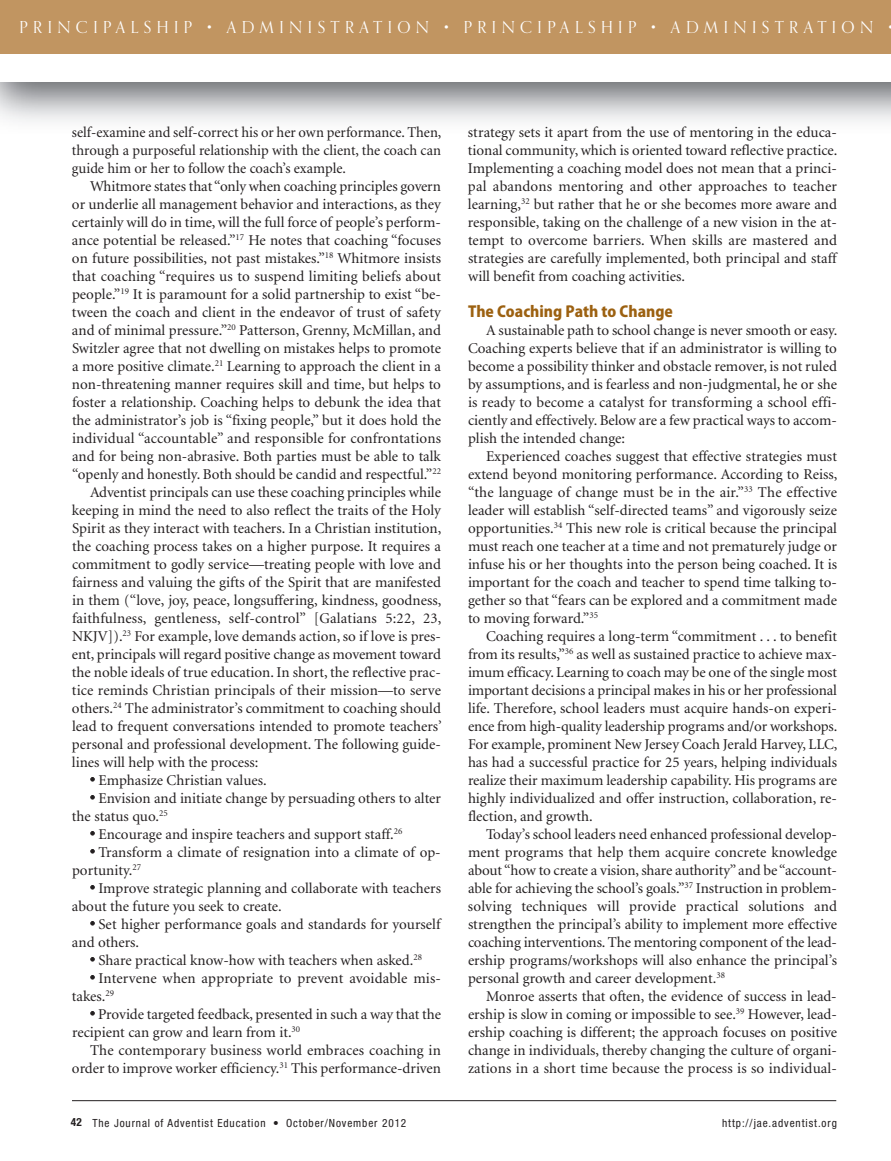
<style>
.page{position:relative;width:891px;height:1161px;background:#fff}
.page>*{position:absolute;margin:0;border:0;box-sizing:border-box;transform-origin:0 0}
.t1{font:16.5px "Orpheus";letter-spacing:.33em;color:#fff}
.t2{font:15px/18px "Minion";color:#231f20;text-align:justify}
.t3{font:800 15px "Koz Go Pro";color:#9c6111}
.t4{font:condensed 11.25px "Helvetica Neue";letter-spacing:.08em;color:#231f20}
.s1{font-weight:700}
</style>
<div class="page">
<div style="left:0;top:0;width:891px;height:54px;background:#c19561"></div>
<hr style="left:72px;top:1100px;width:764px;height:1px;background:#231f20">
<p class="t1" style="left:20px;top:17px;width:875px">PRINCIPALSHIP • ADMINISTRATION • PRINCIPALSHIP • ADMINISTRATION •</p>
<p class="t2" style="left:72px;top:124px;width:371px">self-examine and self-correct his or her own performance. Then, through a purposeful relationship with the client, the coach can guide him or her to follow the coach’s example.</p>
<p class="t2" style="left:90px;top:178px;width:352px">Whitmore states that “only when coaching principles govern</p>
<p class="t2" style="left:72px;top:196px;width:370px">or underlie all management behavior and interactions, as they</p>
<p class="t2" style="left:72px;top:214px;width:371px">certainly will do in time, will the full force of people’s perform-</p>
<p class="t2" style="left:72px;top:232px;width:371px">ance potential be released.”<sup>17</sup> He notes that coaching “focuses</p>
<p class="t2" style="left:72px;top:250px;width:371px">on future possibilities, not past mistakes.”<sup>18</sup> Whitmore insists</p>
<p class="t2" style="left:72px;top:268px;width:370px">that coaching “requires us to suspend limiting beliefs about</p>
<p class="t2" style="left:72px;top:286px;width:370px">people.”<sup>19</sup> It is paramount for a solid partnership to exist “be-</p>
<p class="t2" style="left:72px;top:304px;width:370px">tween the coach and client in the endeavor of trust of safety</p>
<p class="t2" style="left:72px;top:322px;width:370px">and of minimal pressure.”<sup>20</sup> Patterson, Grenny, McMillan, and</p>
<p class="t2" style="left:72px;top:340px;width:371px">Switzler agree that not dwelling on mistakes helps to promote</p>
<p class="t2" style="left:72px;top:358px;width:371px">a more positive climate.<sup>21</sup> Learning to approach the client in a</p>
<p class="t2" style="left:72px;top:376px;width:371px">non-threatening manner requires skill and time, but helps to</p>
<p class="t2" style="left:72px;top:394px;width:370px">foster a relationship. Coaching helps to debunk the idea that</p>
<p class="t2" style="left:72px;top:412px;width:370px">the administrator’s job is “fixing people,” but it does hold the</p>
<p class="t2" style="left:72px;top:430px;width:370px">individual “accountable” and responsible for confrontations</p>
<p class="t2" style="left:72px;top:448px;width:371px">and for being non-abrasive. Both parties must be able to talk</p>
<p class="t2" style="left:72px;top:466px;width:370px">“openly and honestly. Both should be candid and respectful.”<sup>22</sup></p>
<p class="t2" style="left:90px;top:484px;width:352px">Adventist principals can use these coaching principles while</p>
<p class="t2" style="left:72px;top:502px;width:371px">keeping in mind the need to also reflect the traits of the Holy</p>
<p class="t2" style="left:72px;top:520px;width:371px">Spirit as they interact with teachers. In a Christian institution,</p>
<p class="t2" style="left:72px;top:538px;width:370px">the coaching process takes on a higher purpose. It requires a</p>
<p class="t2" style="left:72px;top:556px;width:371px">commitment to godly service—treating people with love and</p>
<p class="t2" style="left:72px;top:574px;width:371px">fairness and valuing the gifts of the Spirit that are manifested</p>
<p class="t2" style="left:72px;top:592px;width:371px">in them (“love, joy, peace, longsuffering, kindness, goodness,</p>
<p class="t2" style="left:72px;top:610px;width:371px">faithfulness, gentleness, self-control” [Galatians 5:22, 23,</p>
<p class="t2" style="left:72px;top:628px;width:370px">NKJV]).<sup>23</sup> For example, love demands action, so if love is pres-</p>
<p class="t2" style="left:72px;top:646px;width:371px">ent, principals will regard positive change as movement toward</p>
<p class="t2" style="left:72px;top:664px;width:370px">the noble ideals of true education. In short, the reflective prac-</p>
<p class="t2" style="left:72px;top:682px;width:370px">tice reminds Christian principals of their mission—to serve</p>
<p class="t2" style="left:72px;top:700px;width:371px">others.<sup>24</sup> The administrator’s commitment to coaching should</p>
<p class="t2" style="left:72px;top:718px;width:371px">lead to frequent conversations intended to promote teachers’</p>
<p class="t2" style="left:72px;top:736px;width:370px">personal and professional development. The following guide-</p>
<p class="t2" style="left:72px;top:754px;width:188px">lines will help with the process:</p>
<p class="t2" style="left:90px;top:772px;width:178px"><span class="s1">•</span> Emphasize Christian values.</p>
<p class="t2" style="left:72px;top:790px;width:371px;text-indent:18px"><span class="s1">•</span> Envision and initiate change by persuading others to alter the status quo.<sup>25</sup></p>
<p class="t2" style="left:90px;top:826px;width:314px"><span class="s1">•</span> Encourage and inspire teachers and support staff.<sup>26</sup></p>
<p class="t2" style="left:72px;top:844px;width:370px;text-indent:18px"><span class="s1">•</span> Transform a climate of resignation into a climate of op&shy;portunity.<sup>27</sup></p>
<p class="t2" style="left:72px;top:880px;width:370px;text-indent:18px"><span class="s1">•</span> Improve strategic planning and collaborate with teachers about the future you seek to create.</p>
<p class="t2" style="left:72px;top:916px;width:370px;text-indent:18px"><span class="s1">•</span> Set higher performance goals and standards for yourself and others.</p>
<p class="t2" style="left:90px;top:952px;width:333px"><span class="s1">•</span> Share practical know-how with teachers when asked.<sup>28</sup></p>
<p class="t2" style="left:72px;top:970px;width:370px;text-indent:18px"><span class="s1">•</span> Intervene when appropriate to prevent avoidable mis&shy;takes.<sup>29</sup></p>
<p class="t2" style="left:72px;top:1006px;width:371px;text-indent:18px"><span class="s1">•</span> Provide targeted feedback, presented in such a way that the recipient can grow and learn from it.<sup>30</sup></p>
<p class="t2" style="left:72px;top:1042px;width:371px;text-align:right">The contemporary business world embraces coaching in order to improve worker efficiency.<sup>31</sup> This performance-driven</p>
<p class="t2" style="left:468px;top:124px;width:371px">strategy sets it apart from the use of mentoring in the educa&shy;tional community, which is oriented toward reflective practice.<br>Implementing a coaching model does not mean that a princi&shy;pal abandons mentoring and other approaches to teacher learning,<sup>32</sup> but rather that he or she becomes more aware and responsible, taking on the challenge of a new vision in the at&shy;tempt to overcome barriers. When skills are mastered and strategies are carefully implemented, both principal and staff will benefit from coaching activities.</p>
<p class="t3" style="left:468px;top:301px;width:206px">The Coaching Path to Change</p>
<p class="t2" style="left:468px;top:322px;width:371px;text-indent:18px">A sustainable path to school change is never smooth or easy.<br>Coaching experts believe that if an administrator is willing to become a possibility thinker and obstacle remover, is not ruled by assumptions, and is fearless and non-judgmental, he or she is ready to become a catalyst for transforming a school effi&shy;ciently and effectively. Below are a few practical ways to accom&shy;plish the intended change:</p>
<p class="t2" style="left:468px;top:448px;width:371px;text-indent:18px">Experienced coaches suggest that effective strategies must extend beyond monitoring performance. According to Reiss, “the language of change must be in the air.”<sup>33</sup> The effective leader will establish “self-directed teams” and vigorously seize opportunities.<sup>34</sup> This new role is critical because the principal must reach one teacher at a time and not prematurely judge or infuse his or her thoughts into the person being coached. It is important for the coach and teacher to spend time talking to&shy;gether so that “fears can be explored and a commitment made to moving forward.”<sup>35</sup></p>
<p class="t2" style="left:468px;top:628px;width:371px;text-indent:18px">Coaching requires a long-term “commitment . . . to benefit from its results,”<sup>36</sup> as well as sustained practice to achieve max&shy;imum efficacy. Learning to coach may be one of the single most important decisions a principal makes in his or her professional life. Therefore, school leaders must acquire hands-on experi&shy;ence from high-quality leadership programs and/or workshops.<br>For example, prominent New Jersey Coach Jerald Harvey, LLC, has had a successful practice for 25 years, helping individuals realize their maximum leadership capability. His programs are highly individualized and offer instruction, collaboration, re&shy;flection, and growth.</p>
<p class="t2" style="left:468px;top:826px;width:371px;text-indent:18px">Today’s school leaders need enhanced professional develop&shy;ment programs that help them acquire concrete knowledge about “how to create a vision, share authority” and be “account&shy;able for achieving the school’s goals.”<sup>37</sup> Instruction in problem&shy;solving techniques will provide practical solutions and strengthen the principal’s ability to implement more effective coaching interventions. The mentoring component of the lead&shy;ership programs/workshops will also enhance the principal’s personal growth and career development.<sup>38</sup></p>
<p class="t2" style="left:468px;top:988px;width:371px;text-indent:18px">Monroe asserts that often, the evidence of success in lead&shy;ership is slow in coming or impossible to see.<sup>39</sup> However, lead&shy;ership coaching is different; the approach focuses on positive change in individuals, thereby changing the culture of organi&shy;zations in a short time because the process is so individual-</p>
<p class="t4" style="left:71px;top:1119px;width:337px"><span class="s1">42</span> The Journal of Adventist Education • October/November 2012</p>
<p class="t4" style="left:722px;top:1119px;width:116px">http://jae.adventist.org</p>
</div>
